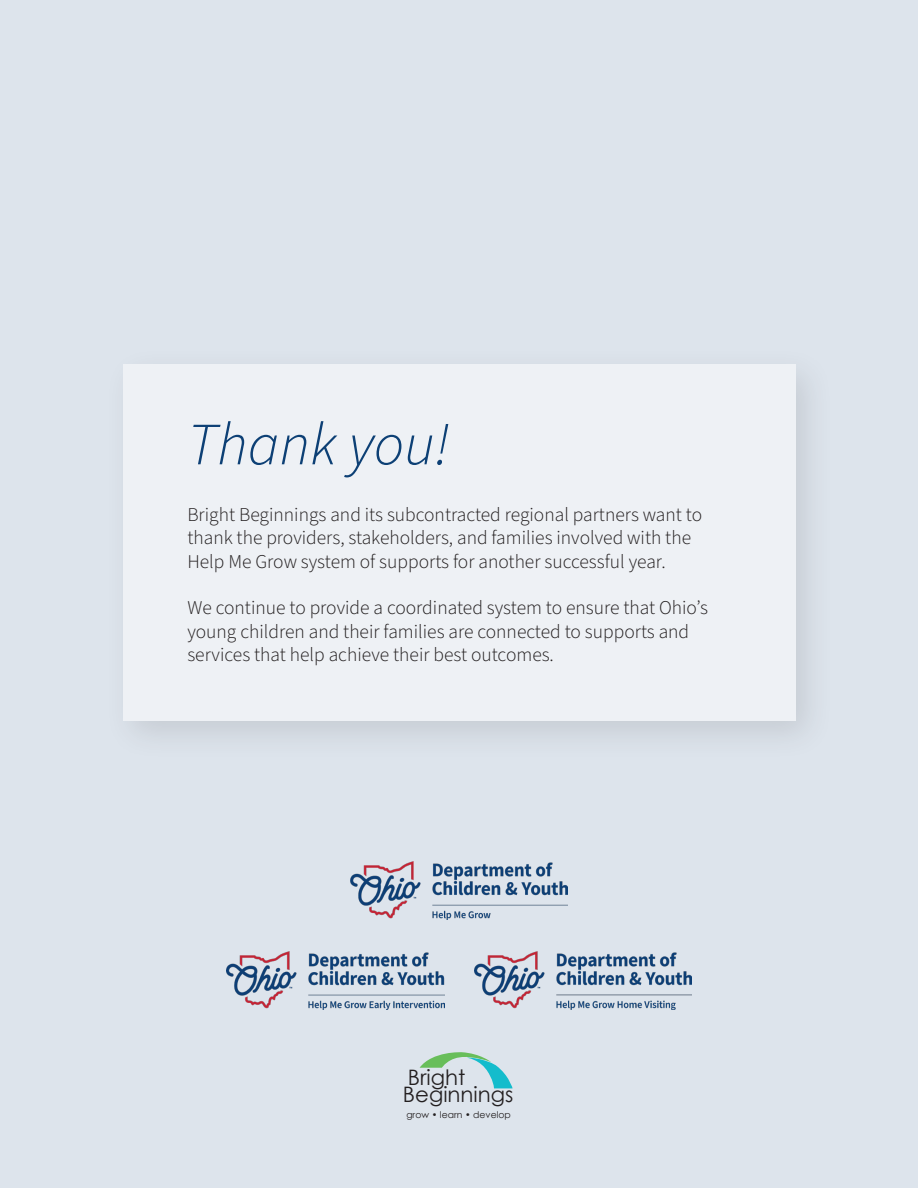
<style>
.page{position:relative;width:918px;height:1188px;background:#dde4ec}
.page>*{position:absolute;margin:0;border:0;box-sizing:border-box;transform-origin:0 0}
.t1{font:italic 300 60px "Source Sans 3";color:#0d4075}
.t2{font:21.3px "Century Gothic";color:#231f20}
.t3{font:300 19.5px/23.4px "Source Sans 3";color:#231f20}
.t4{font:9.3px "Century Gothic";color:#231f20}
</style>
<div class="page">
<svg style="left:420px;top:1052px;width:93px;height:36px"></svg>
<div style="left:103px;top:345px;width:733px;height:417px;background:#231f20;opacity:.24"></div>
<div style="left:123px;top:364px;width:672px;height:357px;background:#eef1f5"></div>
<img style="left:227px;top:952px;width:218px;height:57px">
<img style="left:351px;top:862px;width:216px;height:57px">
<img style="left:474px;top:952px;width:217px;height:57px">
<p class="t1" style="left:187px;top:408px;width:264px">Thank you!</p>
<p class="t3" style="left:187px;top:503px;width:516px">Bright Beginnings and its subcontracted regional partners want to thank the providers, stakeholders, and families involved with the<br>Help Me Grow system of supports for another successful year.</p>
<p class="t3" style="left:187px;top:596px;width:522px">We continue to provide a coordinated system to ensure that Ohio’s young children and their families are connected to supports and services that help achieve their best outcomes.</p>
<p class="t2" style="left:408px;top:1062px;width:59px">Bright</p>
<p class="t2" style="left:403px;top:1080px;width:112px">Beginnings</p>
<p class="t4" style="left:406px;top:1108px;width:106px">grow • learn • develop</p>
</div>
